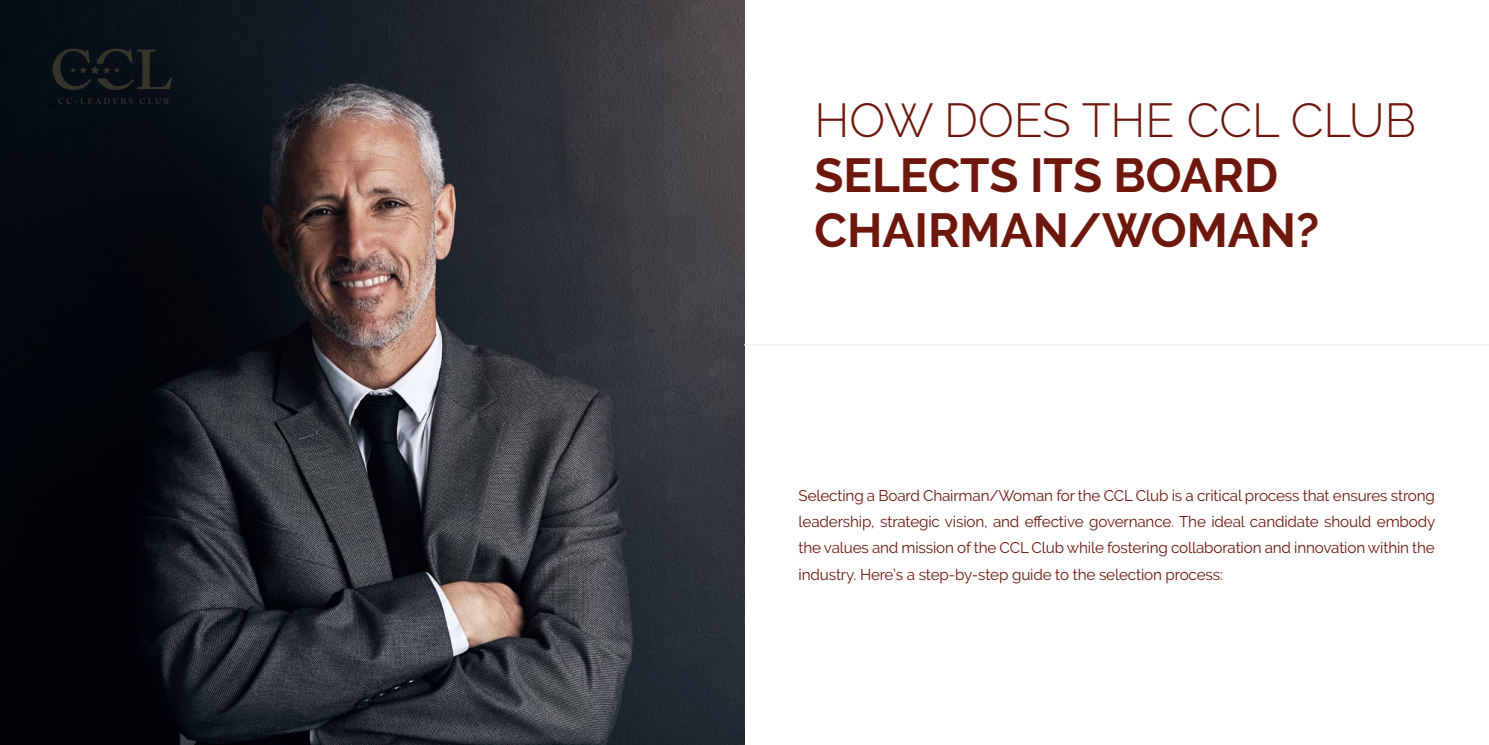
<style>
.page{position:relative;width:1489px;height:745px;background:#fff}
.page>*{position:absolute;margin:0;border:0;box-sizing:border-box;transform-origin:0 0}
.t1{font:700 47.5px/55px "Raleway";color:#6e180d}
.t2{font:300 47.5px "Raleway";color:#6e180d}
.t3{font:15.38px/26.2px "Raleway";letter-spacing:-.01em;color:#6e180d;text-align:justify}
</style>
<div class="page">
<img style="left:0;top:0;width:744px;height:744px">
<svg style="left:58px;top:98px;width:111px;height:6px"></svg>
<svg style="left:53px;top:49px;width:119px;height:41px;background:#13191d"></svg>
<hr style="left:744px;top:344px;width:744px;height:1px;background:#f4eee1">
<h1 class="t2" style="left:814px;top:92px;width:603px">HOW DOES THE CCL CLUB</h1>
<h1 class="t1" style="left:814px;top:148px;width:506px">SELECTS ITS BOARD<br>CHAIRMAN/WOMAN?</h1>
<p class="t3" style="left:798px;top:482px;width:638px">Selecting a Board Chairman/Woman for the CCL Club is a critical process that ensures strong leadership, strategic vision, and effective governance. The ideal candidate should embody the values and mission of the CCL Club while fostering collaboration and innovation within the industry. Here’s a step-by-step guide to the selection process:</p>
</div>
